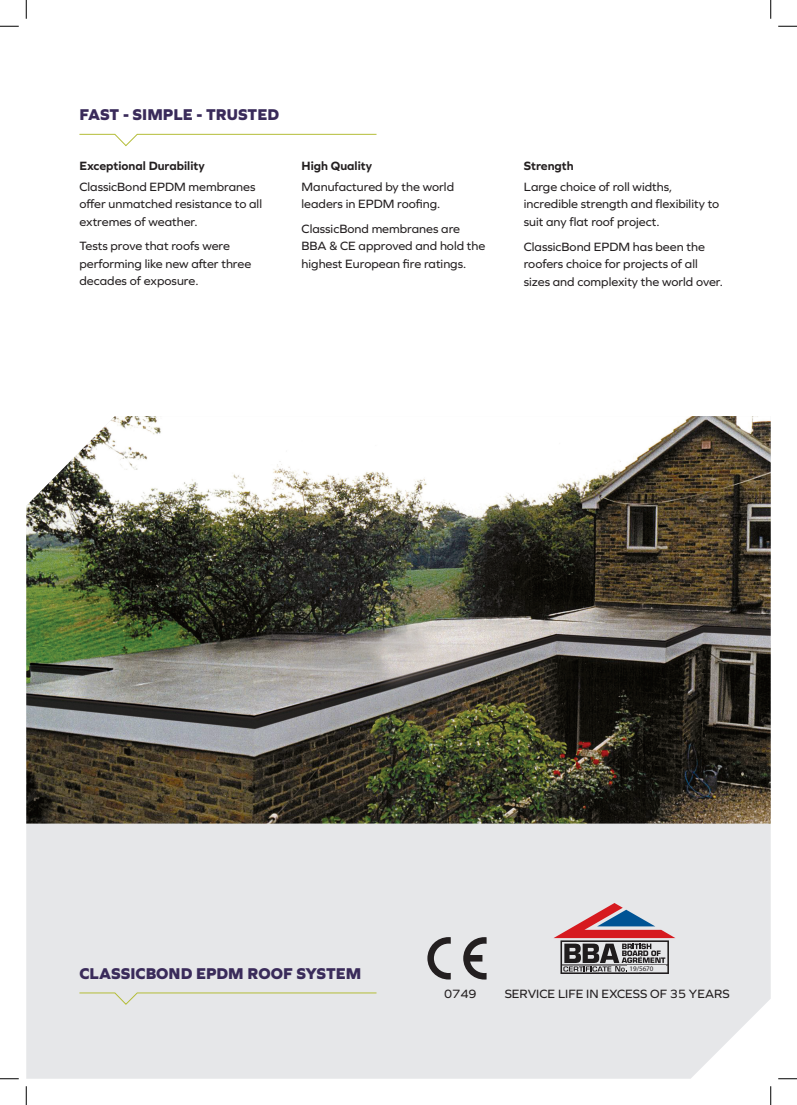
<style>
.page{position:relative;width:797px;height:1105px;background:#fff}
.page>*{position:absolute;margin:0;border:0;box-sizing:border-box;transform-origin:0 0}
.t1{font:800 16.25px "Graphie";color:#3a2b5a}
.t2{font:12.5px/17.5px "Graphie";color:#231f20}
.t3{font:700 12.5px "Graphie";color:#231f20}
.t4{font:7px "Myriad Pro";color:#231f20}
</style>
<div class="page">
<div style="left:26px;top:823px;width:744px;height:256px;background:#e6e7e9"></div>
<svg style="left:427px;top:937px;width:24px;height:42px"></svg>
<svg style="left:463px;top:937px;width:23px;height:42px"></svg>
<svg style="left:553px;top:903px;width:122px;height:71px;background:#ab9298"></svg>
<div style="left:627px;top:966px;width:39px;height:6px;background:#e6e7e9"></div>
<svg style="left:79px;top:134px;width:298px;height:12px"></svg>
<img style="left:26px;top:416px;width:744px;height:407px">
<svg style="left:79px;top:992px;width:298px;height:13px;background:#e1e3da"></svg>
<svg style="left:0;top:25px;width:19px;height:2px"></svg>
<svg style="left:778px;top:25px;width:19px;height:2px"></svg>
<svg style="left:0;top:1078px;width:19px;height:1px"></svg>
<svg style="left:778px;top:1078px;width:19px;height:1px"></svg>
<svg style="left:25px;top:0;width:2px;height:19px"></svg>
<svg style="left:25px;top:1086px;width:2px;height:19px"></svg>
<svg style="left:770px;top:0;width:1px;height:19px"></svg>
<svg style="left:770px;top:1086px;width:1px;height:19px"></svg>
<p class="t1" style="left:79px;top:105px;width:201px">FAST - SIMPLE - TRUSTED</p>
<p class="t3" style="left:79px;top:158px;width:127px">Exceptional Durability</p>
<p class="t2" style="left:79px;top:177px;width:184px">ClassicBond EPDM membranes offer unmatched resistance to all extremes of weather.</p>
<p class="t2" style="left:79px;top:237px;width:173px">Tests prove that roofs were performing like new after three decades of exposure.</p>
<p class="t3" style="left:301px;top:158px;width:72px">High Quality</p>
<p class="t2" style="left:301px;top:177px;width:154px">Manufactured by the world leaders in EPDM roofing.</p>
<p class="t2" style="left:301px;top:219px;width:185px">ClassicBond membranes are<br>BBA &amp; CE approved and hold the highest European fire ratings.</p>
<p class="t3" style="left:523px;top:158px;width:51px">Strength</p>
<p class="t2" style="left:523px;top:178px;width:197px">Large choice of roll widths, incredible strength and flexibility to suit any flat roof project.</p>
<p class="t2" style="left:523px;top:237px;width:200px">ClassicBond EPDM has been the roofers choice for projects of all sizes and complexity the world over.</p>
<p class="t1" style="left:79px;top:963px;width:283px">CLASSICBOND EPDM ROOF SYSTEM</p>
<p class="t4" style="left:629px;top:965px;width:25px">19/5670</p>
<p class="t2" style="left:444px;top:985px;width:34px">0749</p>
<p class="t2" style="left:504px;top:984px;width:226px">SERVICE LIFE IN EXCESS OF 35 YEARS</p>
</div>
